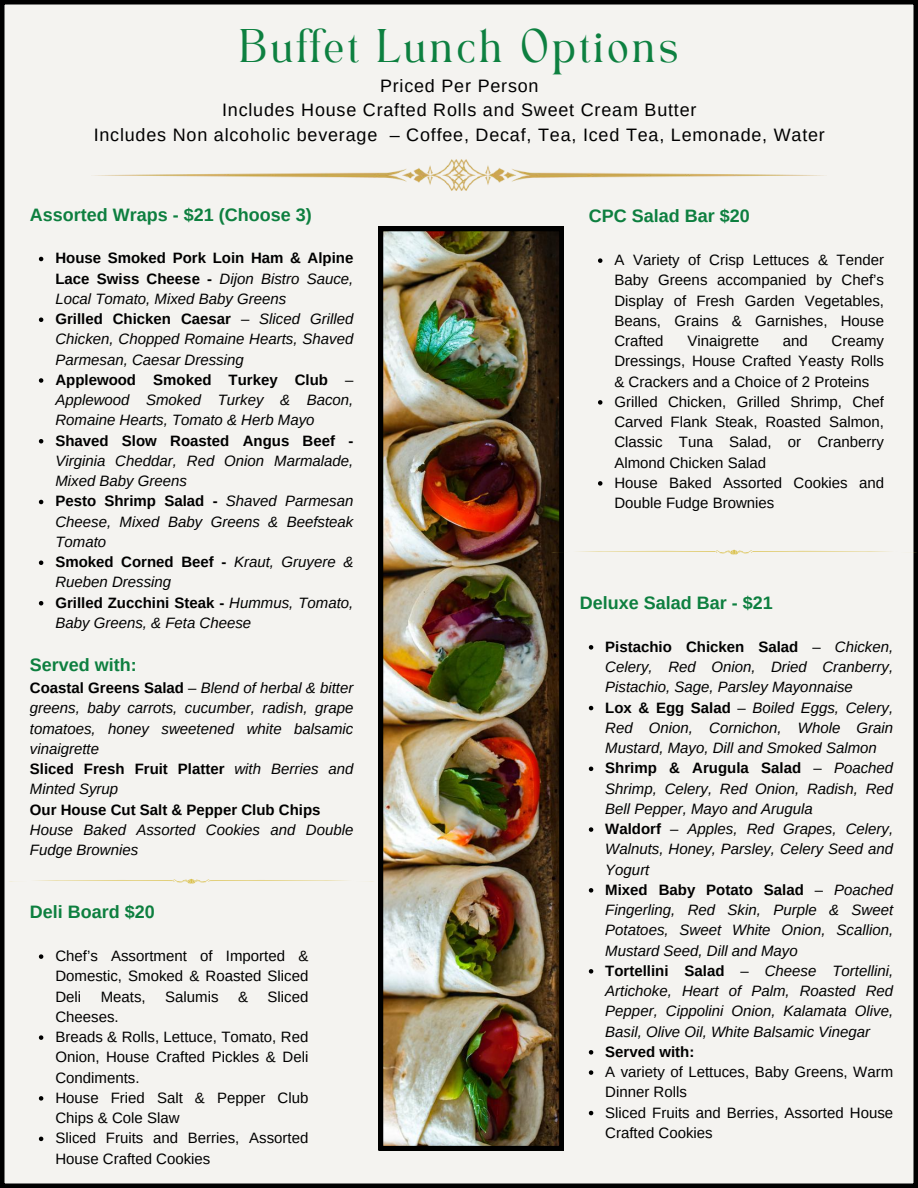
<style>
.page{position:relative;width:918px;height:1188px;background:#f4f3f0}
.page>*{position:absolute;margin:0;border:0;box-sizing:border-box;transform-origin:0 0}
.t1{font:33px "TAN Angleton";letter-spacing:.045em;color:#0d8040}
.t2{font:18px/24.8px "Arimo";letter-spacing:.045em;color:#000;text-align:center}
.t3{font:700 18px "Arimo";color:#0d7f3f}
.t4{font:italic 15px/20.2px "Arimo";color:#000}
.t5{font:15px/20.2px "Arimo";color:#000}
.t6{font:700 15px "Arimo";color:#000}
.s1{font-weight:700;font-style:normal}
.s2{font-style:normal}
</style>
<div class="page">
<img style="left:379px;top:227px;width:184px;height:923px">
<img style="left:92px;top:159px;width:734px;height:32px">
<svg style="left:551px;top:549px;width:367px;height:6px"></svg>
<svg style="left:39px;top:257px;width:4px;height:4px"></svg>
<svg style="left:39px;top:317px;width:4px;height:5px"></svg>
<svg style="left:39px;top:378px;width:4px;height:5px"></svg>
<svg style="left:39px;top:439px;width:4px;height:4px"></svg>
<svg style="left:39px;top:500px;width:4px;height:4px"></svg>
<svg style="left:39px;top:560px;width:4px;height:5px"></svg>
<svg style="left:39px;top:601px;width:4px;height:4px"></svg>
<svg style="left:589px;top:645px;width:4px;height:5px"></svg>
<svg style="left:589px;top:706px;width:4px;height:4px"></svg>
<svg style="left:589px;top:767px;width:4px;height:4px"></svg>
<svg style="left:589px;top:827px;width:4px;height:5px"></svg>
<svg style="left:589px;top:888px;width:4px;height:5px"></svg>
<svg style="left:589px;top:969px;width:4px;height:5px"></svg>
<svg style="left:589px;top:1050px;width:4px;height:5px"></svg>
<svg style="left:589px;top:1070px;width:4px;height:5px"></svg>
<svg style="left:589px;top:1111px;width:4px;height:4px"></svg>
<svg style="left:598px;top:258px;width:4px;height:5px"></svg>
<svg style="left:598px;top:400px;width:4px;height:5px"></svg>
<svg style="left:598px;top:481px;width:4px;height:5px"></svg>
<svg style="left:39px;top:954px;width:4px;height:5px"></svg>
<svg style="left:39px;top:1035px;width:4px;height:5px"></svg>
<svg style="left:39px;top:1096px;width:4px;height:5px"></svg>
<svg style="left:39px;top:1137px;width:4px;height:4px"></svg>
<svg style="left:8px;top:878px;width:367px;height:6px"></svg>
<h1 class="t1" style="left:238px;top:29px;width:443px">Buffet Lunch Options</h1>
<p class="t2" style="left:94px;top:73px;width:733px">Priced Per Person<br>Includes House Crafted Rolls and Sweet Cream Butter<br>Includes Non alcoholic beverage – Coffee, Decaf, Tea, Iced Tea, Lemonade, Water</p>
<p class="t3" style="left:30px;top:204px;width:283px">Assorted Wraps - $21 (Choose 3)</p>
<p class="t4" style="left:55px;top:248px;width:300px"><span class="s1">House Smoked Pork Loin Ham &amp; Alpine Lace Swiss Cheese -</span> Dijon Bistro Sauce, Local Tomato, Mixed Baby Greens<br><span class="s1">Grilled Chicken Caesar</span> <span class="s2">–</span> Sliced Grilled Chicken, Chopped Romaine Hearts, Shaved Parmesan, Caesar Dressing<br><span class="s1">Applewood Smoked Turkey Club</span> <span class="s2">– </span>Applewood Smoked Turkey &amp; Bacon, Romaine Hearts, Tomato &amp; Herb Mayo</p>
<p class="t6" style="left:55px;top:432px;width:300px">Shaved Slow Roasted Angus Beef -</p>
<p class="t4" style="left:55px;top:451px;width:300px">Virginia Cheddar, Red Onion Marmalade,<br>Mixed Baby Greens<br><span class="s1">Pesto Shrimp Salad -</span> Shaved Parmesan<br>Cheese, Mixed Baby Greens &amp; Beefsteak<br>Tomato<br><span class="s1">Smoked Corned Beef -</span> Kraut, Gruyere &amp;<br>Rueben Dressing<br><span class="s1">Grilled Zucchini Steak -</span> Hummus, Tomato,<br>Baby Greens, &amp; Feta Cheese</p>
<p class="t3" style="left:30px;top:654px;width:108px">Served with:</p>
<p class="t4" style="left:30px;top:678px;width:325px"><span class="s1">Coastal Greens Salad</span> <span class="s2">–</span> Blend of herbal &amp; bitter greens, baby carrots, cucumber, radish, grape tomatoes, honey sweetened white balsamic vinaigrette<br><span class="s1">Sliced Fresh Fruit Platter</span> with Berries and Minted Syrup</p>
<p class="t6" style="left:30px;top:801px;width:292px">Our House Cut Salt &amp; Pepper Club Chips</p>
<p class="t4" style="left:30px;top:820px;width:325px">House Baked Assorted Cookies and Double<br>Fudge Brownies</p>
<p class="t3" style="left:30px;top:902px;width:126px">Deli Board $20</p>
<p class="t5" style="left:55px;top:946px;width:254px;text-align:justify">Chef’s Assortment of Imported &amp; Domestic, Smoked &amp; Roasted Sliced Deli</p>
<p class="t5" style="left:101px;top:986px;width:46px">Meats,</p>
<p class="t5" style="left:165px;top:986px;width:55px">Salumis</p>
<p class="t5" style="left:238px;top:986px;width:11px">&amp;</p>
<p class="t5" style="left:268px;top:986px;width:42px">Sliced</p>
<p class="t5" style="left:55px;top:1007px;width:255px">Cheeses.<br>Breads &amp; Rolls, Lettuce, Tomato, Red<br>Onion, House Crafted Pickles &amp; Deli<br>Condiments.<br>House Fried Salt &amp; Pepper Club<br>Chips &amp; Cole Slaw<br>Sliced Fruits and Berries, Assorted<br>House Crafted Cookies</p>
<p class="t3" style="left:589px;top:206px;width:162px">CPC Salad Bar $20</p>
<p class="t5" style="left:614px;top:250px;width:271px;text-align:justify">A Variety of Crisp Lettuces &amp; Tender Baby Greens accompanied by Chef’s Display of Fresh Garden Vegetables, Beans, Grains &amp; Garnishes, House Crafted</p>
<p class="t5" style="left:687px;top:331px;width:73px">Vinaigrette</p>
<p class="t5" style="left:783px;top:331px;width:27px">and</p>
<p class="t5" style="left:614px;top:331px;width:271px;text-indent:217px">Creamy<br>Dressings, House Crafted Yeasty Rolls &amp; Crackers and a Choice of 2 Proteins<br>Grilled Chicken, Grilled Shrimp, Chef<br>Carved Flank Steak, Roasted Salmon,<br>Classic Tuna Salad, or Cranberry<br>Almond Chicken Salad<br>House Baked Assorted Cookies and<br>Double Fudge Brownies</p>
<p class="t3" style="left:580px;top:593px;width:194px">Deluxe Salad Bar - $21</p>
<p class="t4" style="left:605px;top:636px;width:289px"><span class="s1">Pistachio Chicken Salad</span> <span class="s2">–</span> Chicken, Celery, Red Onion, Dried Cranberry, Pistachio, Sage, Parsley Mayonnaise<br><span class="s1">Lox &amp; Egg Salad</span> <span class="s2">–</span> Boiled Eggs, Celery, Red Onion, Cornichon, Whole Grain Mustard, Mayo, Dill and Smoked Salmon <span class="s1">Shrimp &amp; Arugula Salad</span> <span class="s2">–</span> Poached Shrimp, Celery, Red Onion, Radish, Red Bell Pepper, Mayo and Arugula<br><span class="s1">Waldorf</span> <span class="s2">–</span> Apples, Red Grapes, Celery, Walnuts, Honey, Parsley, Celery Seed and Yogurt<br><span class="s1">Mixed Baby Potato Salad</span> <span class="s2">–</span> Poached Fingerling, Red Skin, Purple &amp; Sweet Potatoes, Sweet White Onion, Scallion, Mustard Seed, Dill and Mayo<br><span class="s1">Tortellini Salad</span> <span class="s2">–</span> Cheese Tortellini, Artichoke, Heart of Palm, Roasted Red Pepper, Cippolini Onion, Kalamata Olive, Basil, Olive Oil, White Balsamic Vinegar</p>
<p class="t6" style="left:605px;top:1043px;width:91px">Served with:</p>
<p class="t5" style="left:605px;top:1062px;width:289px">A variety of Lettuces, Baby Greens, Warm<br>Dinner Rolls<br>Sliced Fruits and Berries, Assorted House<br>Crafted Cookies</p>
</div>
